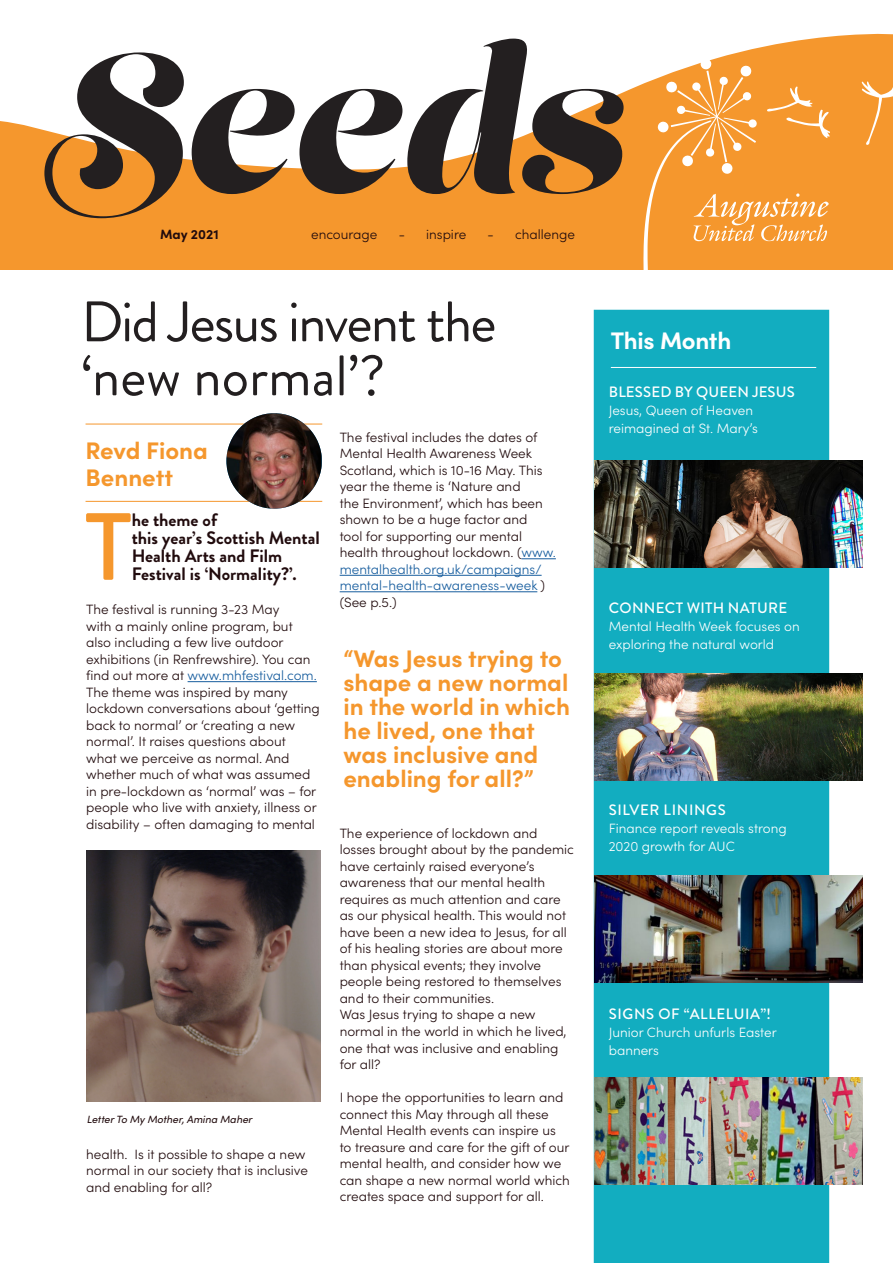
<style>
.page{position:relative;width:893px;height:1263px;background:#fff}
.page>*{position:absolute;margin:0;border:0;box-sizing:border-box;transform-origin:0 0}
.t1{font:195px "Lust Script";color:#231f20}
.Body_-_Para_-_Drop_C{font:500 95.1px "Brandon Grotesque";color:#f5972d}
.Body_-_H2{font:57px/54px "Brandon Grotesque";letter-spacing:-.03em;color:#231f20}
.Body_-_H3{font:700 24px/24px "Sofia Pro";color:#f5972d}
.Sidebar_-_H1{font:700 24px "Sofia Pro";letter-spacing:-.01em;color:#fff}
.Body_-_Para_-_Drop_C-2{font:700 18px/18px "Brandon Grotesque";color:#210b0d}
.Sidebar_-_Para{font:500 15px "Brandon Grotesque";letter-spacing:.04em;color:#fff}
.Sidebar_-_H2{font:500 15px "Brandon Grotesque";letter-spacing:.01em;color:#fff}
.Sidebar_-_Para-2{font:500 15px "Brandon Grotesque";letter-spacing:.02em;color:#fff}
.Body_-_Para{font:300 13.5px/16.5px "Sofia Pro";color:#210b0d}
.Sidebar_-_Para-3{font:300 13.5px/18px "Sofia Pro";color:#fff}
.Sidebar_-_H2-2{font:300 13.5px/18px "Sofia Pro";color:#fff}
.t2{font:700 13.5px "Sofia Pro";color:#210b0d}
.Body_-_caption{font:italic 10.5px "Sofia Pro";color:#210b0d}
.s1{color:#175d9e}
</style>
<div class="page">
<svg style="left:0;top:33px;width:893px;height:146px"></svg>
<div style="left:0;top:179px;width:893px;height:91px;background:#f5972d"></div>
<svg style="left:861px;top:81px;width:32px;height:64px;background:#f6a54a"></svg>
<svg style="left:643px;top:58px;width:187px;height:212px"></svg>
<div style="left:594px;top:310px;width:235px;height:953px;background:#12adc0"></div>
<hr style="left:188px;top:681px;width:129px;height:1px;background:#175d9e">
<hr style="left:521px;top:558px;width:35px;height:1px;background:#175d9e">
<hr style="left:340px;top:575px;width:202px;height:1px;background:#175d9e">
<hr style="left:340px;top:591px;width:197px;height:1px;background:#175d9e">
<img style="left:595px;top:1078px;width:267px;height:106px">
<img style="left:595px;top:674px;width:267px;height:106px">
<img style="left:595px;top:461px;width:267px;height:106px">
<img style="left:595px;top:876px;width:267px;height:106px">
<hr style="left:611px;top:367px;width:205px;height:1px;background:#fff">
<img style="left:87px;top:850px;width:233px;height:251px">
<hr style="left:86px;top:424px;width:236px;height:1px;background:#f5972d">
<hr style="left:86px;top:501px;width:236px;height:1px;background:#f5972d">
<img style="left:226px;top:413px;width:96px;height:96px">
<h1 class="t1" style="left:44px;top:-3px;width:581px">Seeds</h1>
<p class="t2" style="left:160px;top:224px;width:60px">May 2021</p>
<p class="Body_-_Para" style="left:311px;top:225px;width:68px">encourage</p>
<p class="Body_-_Para" style="left:399px;top:225px;width:69px">- inspire</p>
<p class="Body_-_Para" style="left:487px;top:225px;width:89px">- challenge</p>
<p class="Body_-_H2" style="left:81px;top:296px;width:417px">Did Jesus invent the ‘new normal’?</p>
<p class="Body_-_H3" style="left:86px;top:435px;width:124px;line-height:27px">Revd Fiona<br>Bennett</p>
<p class="Body_-_Para_-_Drop_C" style="left:85px;top:481px;width:48px">T</p>
<p class="Body_-_Para_-_Drop_C-2" style="left:132px;top:511px;width:190px">he theme of<br>this year’s Scottish Mental<br>Health Arts and Film<br>Festival is ‘Normality?’.</p>
<p class="Body_-_Para" style="left:86px;top:600px;width:232px">The festival is running 3-23 May<br>with a mainly online program, but also including a few live outdoor exhibitions (in Renfrewshire). You can find out more at <span class="s1">www.mhfestival.com.</span></p>
<p class="Body_-_Para" style="left:86px;top:683px;width:235px">The theme was inspired by many lockdown conversations about ‘getting back to normal’ or ‘creating a new normal’. It raises questions about what we perceive as normal. And whether much of what was assumed in pre-lockdown as ‘normal’ was – for people who live with anxiety, illness or disability – often damaging to mental</p>
<p class="Body_-_caption" style="left:87px;top:1111px;width:167px">Letter To My Mother, Amina Maher</p>
<p class="Body_-_Para" style="left:86px;top:1145px;width:223px">health. Is it possible to shape a new normal in our society that is inclusive and enabling for all?</p>
<p class="Body_-_Para" style="left:340px;top:428px;width:218px">The festival includes the dates of<br>Mental Health Awareness Week<br>Scotland, which is 10-16 May. This year the theme is ‘Nature and<br>the Environment’, which has been shown to be a huge factor and<br>tool for supporting our mental health throughout lockdown. (<span class="s1">www. mentalhealth.org.uk/campaigns/ mental-health-awareness-week</span> ) (See p.5.)</p>
<p class="Body_-_H3" style="left:343px;top:644px;width:228px">“Was Jesus trying to shape a new normal in the world in which he lived, one that was inclusive and enabling for all?”</p>
<p class="Body_-_Para" style="left:340px;top:824px;width:236px">The experience of lockdown and losses brought about by the pandemic have certainly raised everyone’s awareness that our mental health requires as much attention and care as our physical health. This would not have been a new idea to Jesus, for all of his healing stories are about more than physical events; they involve people being restored to themselves and to their communities.</p>
<p class="Body_-_Para" style="left:340px;top:1006px;width:228px">Was Jesus trying to shape a new normal in the world in which he lived, one that was inclusive and enabling for all?</p>
<p class="Body_-_Para" style="left:340px;top:1088px;width:232px">I hope the opportunities to learn and connect this May through all these Mental Health events can inspire us to treasure and care for the gift of our mental health, and consider how we can shape a new normal world which creates space and support for all.</p>
<p class="Sidebar_-_H1" style="left:611px;top:322px;width:122px">This Month</p>
<p class="Sidebar_-_H2" style="left:609px;top:381px;width:187px">BLESSED BY QUEEN JESUS</p>
<p class="Sidebar_-_Para-3" style="left:609px;top:400px;width:151px">Jesus, Queen of Heaven reimagined at St. Mary’s</p>
<p class="Sidebar_-_Para-2" style="left:609px;top:597px;width:180px">CONNECT WITH NATURE</p>
<p class="Sidebar_-_Para-3" style="left:609px;top:616px;width:193px">Mental Health Week focuses on exploring the natural world</p>
<p class="Sidebar_-_Para" style="left:609px;top:799px;width:118px">SILVER LININGS</p>
<p class="Sidebar_-_Para-3" style="left:609px;top:818px;width:179px">Finance report reveals strong<br>2020 growth for AUC</p>
<p class="Sidebar_-_Para" style="left:609px;top:1003px;width:163px">SIGNS OF “ALLELUIA”!</p>
<p class="Sidebar_-_H2-2" style="left:609px;top:1022px;width:169px">Junior Church unfurls Easter banners</p>
</div>
